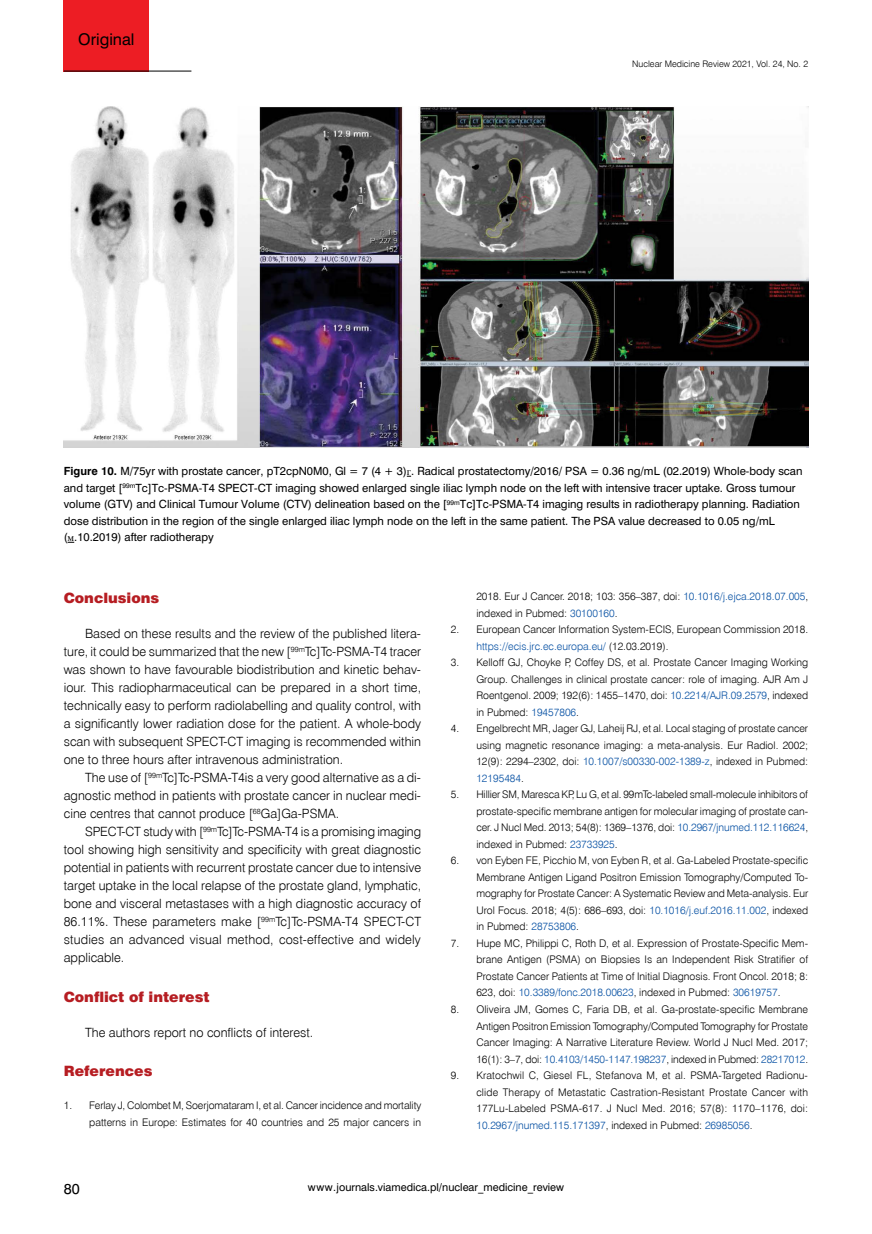
<style>
.page{position:relative;width:872px;height:1234px;background:#fff}
.page>*{position:absolute;margin:0;border:0;box-sizing:border-box;transform-origin:0 0}
.t1{font:15px "Swis 721 PL";color:#000}
.t2{font:14.25px "Swis 721 Blk EU";color:#b61d22}
.t3{font:13.5px "Swis 721 PL";color:#000}
.t4{font:12.75px/18px "Swis 721 Lt EU";color:#000;text-align:justify}
.t5{font:10.5px/16.5px "Swis 721 Lt EU";color:#000;text-align:justify}
.t6{font:10.5px/16.5px "Swis 721 PL";color:#000}
.t7{font:10.05px "Swis 721 PL";color:#000}
.t8{font:9px "Swis 721 Lt EU";color:#000}
.s1{font-weight:700}
.s2{font-family:"Times New Roman"}
.s3{color:#034ea2}
</style>
<div class="page">
<div style="left:64px;top:0;width:85px;height:71px;background:#ed1d24"></div>
<hr style="left:64px;top:71px;width:127px;height:1px;background:#000">
<img style="left:64px;top:106px;width:744px;height:342px">
<h1 class="t1" style="left:78px;top:30px;width:58px">Original</h1>
<p class="t8" style="left:632px;top:58px;width:177px">Nuclear Medicine Review 2021, Vol. 24, No. 2</p>
<p class="t6" style="left:64px;top:462px;width:740px"><span class="s1">Figure 10.</span> M/75yr with prostate cancer, pT2cpN0M0, Gl = 7 (4 + 3)<span class="s2">г</span>. Radical prostatectomy/2016/ PSA = 0.36 ng/mL (02.2019) Whole-body scan and target [<sup>99m</sup>Tc]Tc-PSMA-T4 SPECT-CT imaging showed enlarged single iliac lymph node on the left with intensive tracer uptake. Gross tumour volume (GTV) and Clinical Tumour Volume (CTV) delineation based on the [<sup>99m</sup>Tc]Tc-PSMA-T4 imaging results in radiotherapy planning. Radiation dose distribution in the region of the single enlarged iliac lymph node on the left in the same patient. The PSA value decreased to 0.05 ng/mL (<span class="s2">м</span>.10.2019) after radiotherapy</p>
<h2 class="t2" style="left:64px;top:588px;width:97px">Conclusions</h2>
<p class="t4" style="left:64px;top:624px;width:359px;text-indent:21px">Based on these results and the review of the published litera&shy;ture, it could be summarized that the new [<sup>99m</sup>Tc]Tc-PSMA-T4 tracer was shown to have favourable biodistribution and kinetic behav&shy;iour. This radiopharmaceutical can be prepared in a short time, technically easy to perform radiolabelling and quality control, with a significantly lower radiation dose for the patient. A whole-body scan with subsequent SPECT-CT imaging is recommended within one to three hours after intravenous administration.</p>
<p class="t4" style="left:64px;top:768px;width:359px;text-indent:21px">The use of [<sup>99m</sup>Tc]Tc-PSMA-T4is a very good alternative as a di&shy;agnostic method in patients with prostate cancer in nuclear medi&shy;cine centres that cannot produce [<sup>68</sup>Ga]Ga-PSMA.</p>
<p class="t4" style="left:64px;top:822px;width:359px;text-indent:21px">SPECT-CT study with [<sup>99m</sup>Tc]Tc-PSMA-T4 is a promising imaging tool showing high sensitivity and specificity with great diagnostic potential in patients with recurrent prostate cancer due to intensive target uptake in the local relapse of the prostate gland, lymphatic, bone and visceral metastases with a high diagnostic accuracy of 86.11%. These parameters make [<sup>99m</sup>Tc]Tc-PSMA-T4 SPECT-CT studies an advanced visual method, cost-effective and widely applicable.</p>
<h2 class="t2" style="left:64px;top:987px;width:147px">Conflict of interest</h2>
<p class="t4" style="left:85px;top:1023px;width:230px">The authors report no conflicts of interest.</p>
<h2 class="t2" style="left:64px;top:1061px;width:90px">References</h2>
<p class="t5" style="left:64px;top:1097px;width:359px;text-align:right">1. Ferlay J, Colombet M, Soerjomataram I, et al. Cancer incidence and mortality patterns in Europe: Estimates for 40 countries and 25 major cancers in</p>
<p class="t5" style="left:476px;top:588px;width:333px">2018. Eur J Cancer. 2018; 103: 356–387, doi: <span class="s3">10.1016/j.ejca.2018.07.005</span>, indexed in Pubmed: <span class="s3">30100160</span>.</p>
<p class="t5" style="left:476px;top:621px;width:333px;text-indent:-26px">2. European Cancer Information System-ECIS, European Commission 2018. <span class="s3">https://ecis.jrc.ec.europa.eu/</span> (12.03.2019).</p>
<p class="t5" style="left:476px;top:654px;width:333px;text-indent:-26px">3. Kelloff GJ, Choyke P, Coffey DS, et al. Prostate Cancer Imaging Working Group. Challenges in clinical prostate cancer: role of imaging. AJR Am J Roentgenol. 2009; 192(6): 1455–1470, doi: <span class="s3">10.2214/AJR.09.2579</span>, indexed in Pubmed: <span class="s3">19457806</span>.</p>
<p class="t5" style="left:476px;top:720px;width:333px;text-indent:-26px">4. Engelbrecht MR, Jager GJ, Laheij RJ, et al. Local staging of prostate cancer using magnetic resonance imaging: a meta-analysis. Eur Radiol. 2002; 12(9): 2294–2302, doi: <span class="s3">10.1007/s00330-002-1389-z</span>, indexed in Pubmed:<br><span class="s3">12195484</span>.</p>
<p class="t5" style="left:476px;top:786px;width:333px;text-indent:-26px">5. Hillier SM, Maresca KP, Lu G, et al. 99mTc-labeled small-molecule inhibitors of prostate-specific membrane antigen for molecular imaging of prostate can&shy;cer. J Nucl Med. 2013; 54(8): 1369–1376, doi: <span class="s3">10.2967/jnumed.112.116624</span>, indexed in Pubmed: <span class="s3">23733925</span>.</p>
<p class="t5" style="left:476px;top:852px;width:333px;text-indent:-26px">6. von Eyben FE, Picchio M, von Eyben R, et al. Ga-Labeled Prostate-specific Membrane Antigen Ligand Positron Emission Tomography/Computed To&shy;mography for Prostate Cancer: A Systematic Review and Meta-analysis. Eur Urol Focus. 2018; 4(5): 686–693, doi: <span class="s3">10.1016/j.euf.2016.11.002</span>, indexed in Pubmed: <span class="s3">28753806</span>.</p>
<p class="t5" style="left:476px;top:934px;width:333px;text-indent:-26px">7. Hupe MC, Philippi C, Roth D, et al. Expression of Prostate-Specific Mem&shy;brane Antigen (PSMA) on Biopsies Is an Independent Risk Stratifier of Prostate Cancer Patients at Time of Initial Diagnosis. Front Oncol. 2018; 8:<br>623, doi: <span class="s3">10.3389/fonc.2018.00623</span>, indexed in Pubmed: <span class="s3">30619757</span>.</p>
<p class="t5" style="left:476px;top:1000px;width:333px;text-indent:-26px">8. Oliveira JM, Gomes C, Faria DB, et al. Ga-prostate-specific Membrane Antigen Positron Emission Tomography/Computed Tomography for Prostate Cancer Imaging: A Narrative Literature Review. World J Nucl Med. 2017; 16(1): 3–7, doi: <span class="s3">10.4103/1450-1147.198237</span>, indexed in Pubmed: <span class="s3">28217012</span>.</p>
<p class="t5" style="left:476px;top:1066px;width:333px;text-indent:-26px">9. Kratochwil C, Giesel FL, Stefanova M, et al. PSMA-Targeted Radionu&shy;clide Therapy of Metastatic Castration-Resistant Prostate Cancer with 177Lu-Labeled PSMA-617. J Nucl Med. 2016; 57(8): 1170–1176, doi:<br><span class="s3">10.2967/jnumed.115.171397</span>, indexed in Pubmed: <span class="s3">26985056</span>.</p>
<p class="t3" style="left:64px;top:1179px;width:17px">80</p>
<p class="t7" style="left:308px;top:1180px;width:258px">www.journals.viamedica.pl/nuclear_medicine_review</p>
</div>
